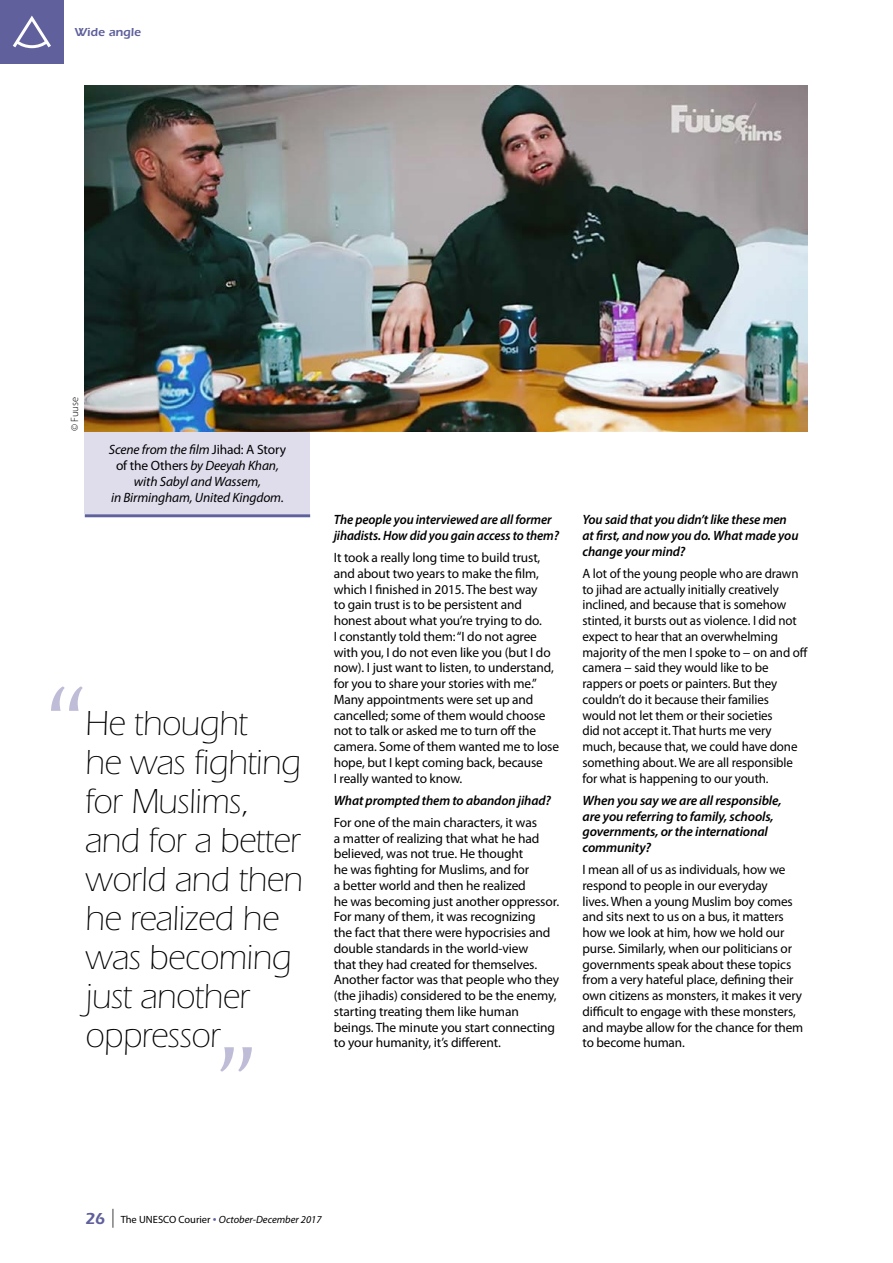
<style>
.page{position:relative;width:893px;height:1263px;background:#fff}
.page>*{position:absolute;margin:0;border:0;box-sizing:border-box;transform-origin:0 0}
.Texte_Citation{font:300 36px/39px "ITC Eras Std";letter-spacing:-.01em;color:#000;scale:.95 1}
.TEXTE{font:13.5px/15.8px "Myriad Pro";letter-spacing:-.01em;color:#000}
.TEXTE-2{font:13.5px/15.8px "Myriad Pro";letter-spacing:-.01em;color:#000;scale:.96 1}
.Texte_Question{font:italic 600 13.5px/15.8px "Myriad Pro";letter-spacing:-.01em;color:#000}
.Légende{font:italic 13.5px/15.8px "Myriad Pro";letter-spacing:-.01em;color:#000;text-align:center}
.Texte_Question-2{font:italic 600 13.5px/15.8px "Myriad Pro";letter-spacing:-.01em;color:#000;scale:.96 1}
.t1{font:600 12px "ITC Eras Std";color:#5f609c}
.t2{font:italic 10.5px "Myriad Pro";color:#000}
.Copyright{font:300 10.5px "Myriad Pro";color:#000}
.s1{font-style:normal}
.s2{font-family:"ITC Eras Std";font-weight:600;font-style:normal;font-size:16.5px;color:#5f609c}
.s3{font-style:normal;font-size:18.9px}
.s4{font-style:normal;font-size:13.5px;color:#5f609c}
</style>
<div class="page">
<div style="left:0;top:0;width:64px;height:64px;background:#5f609c"></div>
<svg style="left:13px;top:15px;width:38px;height:34px"></svg>
<div style="left:85px;top:431px;width:225px;height:83px;background:#dfddec"></div>
<hr style="left:85px;top:514px;width:225px;height:3px;background:#5f609c">
<svg style="left:51px;top:686px;width:32px;height:25px"></svg>
<svg style="left:220px;top:1047px;width:32px;height:25px"></svg>
<img style="left:85px;top:85px;width:723px;height:346px">
<p class="t1" style="left:74px;top:25px;width:68px">Wide angle</p>
<p class="Copyright" style="left:69px;top:431px;width:36px;rotate:-90deg">© Fuuse</p>
<p class="Légende" style="left:109px;top:442px;width:179px">Scene from the film <span class="s1">Jihad: A Story of the Others</span> by Deeyah Khan, with Sabyl and Wassem,<br>in Birmingham, United Kingdom.</p>
<p class="Texte_Citation" style="left:85px;top:704px;width:230px">He thought<br>he was fighting for Muslims, and for a better world and then he realized he was becoming just another oppressor</p>
<p class="Texte_Question-2" style="left:334px;top:511px;width:236px">The people you interviewed are all former jihadists. How did you gain access to them?</p>
<p class="TEXTE" style="left:334px;top:549px;width:227px">It took a really long time to build trust, and about two years to make the film, which I finished in 2015. The best way<br>to gain trust is to be persistent and honest about what you’re trying to do.<br>I constantly told them: “I do not agree with you, I do not even like you (but I do now). I just want to listen, to understand, for you to share your stories with me.” Many appointments were set up and cancelled; some of them would choose not to talk or asked me to turn off the camera. Some of them wanted me to lose hope, but I kept coming back, because<br>I really wanted to know.</p>
<p class="Texte_Question" style="left:334px;top:792px;width:219px">What prompted them to abandon jihad?</p>
<p class="TEXTE" style="left:334px;top:814px;width:227px">For one of the main characters, it was<br>a matter of realizing that what he had believed, was not true. He thought<br>he was fighting for Muslims, and for<br>a better world and then he realized<br>he was becoming just another oppressor.<br>For many of them, it was recognizing<br>the fact that there were hypocrisies and double standards in the world-view<br>that they had created for themselves.<br>Another factor was that people who they (the jihadis) considered to be the enemy, starting treating them like human beings. The minute you start connecting to your humanity, it’s different.</p>
<p class="Texte_Question" style="left:583px;top:511px;width:217px">You said that you didn’t like these men at first, and now you do. What made you change your mind?</p>
<p class="TEXTE-2" style="left:583px;top:565px;width:236px">A lot of the young people who are drawn to jihad are actually initially creatively inclined, and because that is somehow stinted, it bursts out as violence. I did not expect to hear that an overwhelming majority of the men I spoke to − on and off camera − said they would like to be rappers or poets or painters. But they couldn’t do it because their families<br>would not let them or their societies<br>did not accept it. That hurts me very much, because that, we could have done something about. We are all responsible for what is happening to our youth.</p>
<p class="Texte_Question" style="left:583px;top:792px;width:200px">When you say we are all responsible, are you referring to family, schools, governments, or the international community?</p>
<p class="TEXTE" style="left:583px;top:861px;width:222px">I mean all of us as individuals, how we respond to people in our everyday<br>lives. When a young Muslim boy comes and sits next to us on a bus, it matters how we look at him, how we hold our purse. Similarly, when our politicians or governments speak about these topics from a very hateful place, defining their own citizens as monsters, it makes it very difficult to engage with these monsters, and maybe allow for the chance for them to become human.</p>
<p class="t2" style="left:85px;top:1212px;width:238px"><span class="s2">26</span> <span class="s3">|</span> <span class="s1">The UNESCO Courier</span> <span class="s4">•</span> October-December 2017</p>
</div>
